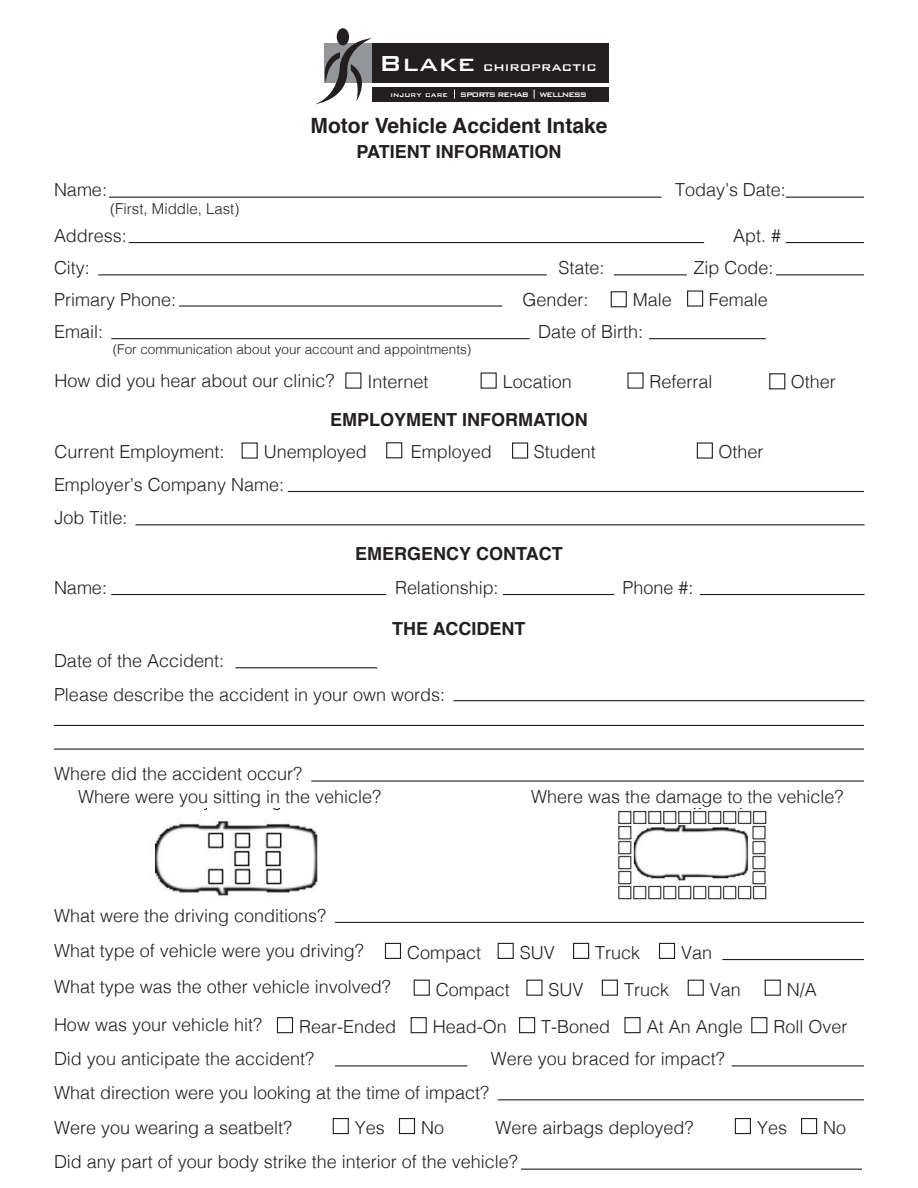
<style>
.page{position:relative;width:918px;height:1188px;background:#fff}
.page>*{position:absolute;margin:0;border:0;box-sizing:border-box;transform-origin:0 0}
.t1{font:700 21px "Helvetica";color:#231f20}
.t2{font:300 18px "Helvetica";color:#231f20}
.t3{font:700 18px "Helvetica";color:#231f20}
.t4{font:500 15.9px "Bank Gothic";letter-spacing:.005em;color:#fff}
.t5{font:300 15px "Helvetica";color:#231f20}
.t6{font:300 13.5px "Helvetica";color:#231f20}
.t7{font:500 8.85px "Bank Gothic";letter-spacing:-.11em;color:#fff}
.t8{font:500 8.85px "Bank Gothic";letter-spacing:.01em;color:#fff}
.t9{font:500 8.85px "Bank Gothic";letter-spacing:-.13em;color:#fff}
.s1{font-size:29.1px}
</style>
<div class="page">
<div style="left:371px;top:43px;width:238px;height:40px;background:#231f20"></div>
<div style="left:337px;top:28px;width:12px;height:17px;background:#231f20;border-radius:50%"></div>
<svg style="left:316px;top:38px;width:56px;height:66px"></svg>
<div style="left:372px;top:87px;width:237px;height:14px;background:#231f20"></div>
<hr style="left:453px;top:700px;width:411px;height:1px;background:#231f20">
<hr style="left:54px;top:725px;width:810px;height:1px;background:#231f20">
<hr style="left:54px;top:749px;width:810px;height:1px;background:#231f20">
<hr style="left:311px;top:781px;width:553px;height:1px;background:#231f20">
<hr style="left:335px;top:922px;width:529px;height:1px;background:#231f20">
<img style="left:154px;top:821px;width:164px;height:78px">
<img style="left:618px;top:809px;width:149px;height:91px">
<div style="left:385px;top:943px;width:16px;height:16px;border:1px solid #231f20"></div>
<div style="left:498px;top:943px;width:16px;height:16px;border:1px solid #231f20"></div>
<div style="left:573px;top:943px;width:16px;height:16px;border:1px solid #231f20"></div>
<div style="left:659px;top:943px;width:16px;height:16px;border:1px solid #231f20"></div>
<hr style="left:722px;top:959px;width:142px;height:1px;background:#231f20">
<div style="left:414px;top:980px;width:16px;height:16px;border:1px solid #231f20"></div>
<div style="left:526px;top:980px;width:17px;height:16px;border:1px solid #231f20"></div>
<div style="left:602px;top:980px;width:16px;height:16px;border:1px solid #231f20"></div>
<div style="left:688px;top:980px;width:16px;height:16px;border:1px solid #231f20"></div>
<div style="left:765px;top:980px;width:16px;height:16px;border:1px solid #231f20"></div>
<div style="left:277px;top:1017px;width:16px;height:16px;border:1px solid #231f20"></div>
<div style="left:411px;top:1017px;width:16px;height:16px;border:1px solid #231f20"></div>
<div style="left:519px;top:1017px;width:16px;height:16px;border:1px solid #231f20"></div>
<div style="left:624px;top:1017px;width:17px;height:16px;border:1px solid #231f20"></div>
<div style="left:751px;top:1017px;width:16px;height:16px;border:1px solid #231f20"></div>
<hr style="left:335px;top:1065px;width:132px;height:1px;background:#231f20">
<hr style="left:732px;top:1065px;width:132px;height:1px;background:#231f20">
<hr style="left:498px;top:1099px;width:366px;height:1px;background:#231f20">
<div style="left:333px;top:1118px;width:16px;height:16px;border:1px solid #231f20"></div>
<div style="left:399px;top:1118px;width:16px;height:16px;border:1px solid #231f20"></div>
<div style="left:735px;top:1118px;width:16px;height:16px;border:1px solid #231f20"></div>
<div style="left:801px;top:1118px;width:16px;height:16px;border:1px solid #231f20"></div>
<hr style="left:521px;top:1169px;width:341px;height:1px;background:#231f20">
<hr style="left:109px;top:197px;width:553px;height:1px;background:#231f20">
<hr style="left:786px;top:197px;width:78px;height:1px;background:#231f20">
<hr style="left:129px;top:242px;width:575px;height:1px;background:#231f20">
<hr style="left:786px;top:242px;width:78px;height:1px;background:#231f20">
<hr style="left:98px;top:274px;width:449px;height:1px;background:#231f20">
<hr style="left:776px;top:274px;width:88px;height:1px;background:#231f20">
<hr style="left:614px;top:274px;width:73px;height:1px;background:#231f20">
<hr style="left:179px;top:305px;width:323px;height:2px;background:#231f20">
<hr style="left:111px;top:338px;width:419px;height:1px;background:#231f20">
<hr style="left:649px;top:338px;width:117px;height:1px;background:#231f20">
<div style="left:687px;top:290px;width:16px;height:17px;border:1px solid #231f20"></div>
<div style="left:611px;top:291px;width:16px;height:16px;border:1px solid #231f20"></div>
<div style="left:769px;top:373px;width:16px;height:16px;border:1px solid #231f20"></div>
<div style="left:386px;top:442px;width:16px;height:16px;border:1px solid #231f20"></div>
<div style="left:512px;top:442px;width:16px;height:17px;border:1px solid #231f20"></div>
<div style="left:697px;top:442px;width:16px;height:17px;border:1px solid #231f20"></div>
<hr style="left:288px;top:491px;width:576px;height:1px;background:#231f20">
<hr style="left:135px;top:524px;width:730px;height:1px;background:#231f20">
<hr style="left:111px;top:594px;width:275px;height:1px;background:#231f20">
<hr style="left:700px;top:594px;width:165px;height:1px;background:#231f20">
<hr style="left:503px;top:594px;width:111px;height:1px;background:#231f20">
<hr style="left:235px;top:667px;width:142px;height:1px;background:#231f20">
<svg style="left:527px;top:442px;width:2px;height:9px"></svg>
<svg style="left:526px;top:991px;width:7px;height:5px"></svg>
<p class="t4" style="left:379px;top:54px;width:219px"><span class="s1">Blake</span> chiropractic</p>
<p class="t8" style="left:390px;top:87px;width:59px">injury care</p>
<p class="t7" style="left:460px;top:87px;width:71px">SPORTS REHAB</p>
<p class="t9" style="left:540px;top:87px;width:49px">WELLNESS</p>
<p class="t1" style="left:311px;top:109px;width:298px">Motor Vehicle Accident Intake</p>
<p class="t3" style="left:356px;top:137px;width:207px">PATIENT INFORMATION</p>
<p class="t2" style="left:54px;top:175px;width:55px">Name:</p>
<p class="t2" style="left:675px;top:175px;width:112px">Today’s Date:</p>
<p class="t5" style="left:110px;top:196px;width:131px">(First, Middle, Last)</p>
<p class="t2" style="left:54px;top:220px;width:74px">Address:</p>
<p class="t2" style="left:733px;top:220px;width:50px">Apt. #</p>
<p class="t2" style="left:54px;top:252px;width:38px">City:</p>
<p class="t2" style="left:558px;top:252px;width:48px">State:</p>
<p class="t2" style="left:693px;top:252px;width:82px">Zip Code:</p>
<p class="t2" style="left:54px;top:284px;width:124px">Primary Phone:</p>
<p class="t2" style="left:54px;top:316px;width:50px">Email:</p>
<p class="t2" style="left:538px;top:316px;width:107px">Date of Birth:</p>
<p class="t6" style="left:113px;top:338px;width:360px">(For communication about your account and appointments)</p>
<p class="t2" style="left:523px;top:284px;width:68px">Gender:</p>
<p class="t2" style="left:633px;top:285px;width:41px">Male</p>
<p class="t2" style="left:709px;top:285px;width:61px">Female</p>
<p class="t2" style="left:54px;top:365px;width:282px">How did you hear about our clinic?</p>
<p class="t2" style="left:367px;top:366px;width:63px">Internet</p>
<p class="t2" style="left:503px;top:366px;width:71px">Location</p>
<p class="t2" style="left:650px;top:366px;width:65px">Referral</p>
<p class="t2" style="left:791px;top:366px;width:47px">Other</p>
<p class="t3" style="left:330px;top:405px;width:259px">EMPLOYMENT INFORMATION</p>
<p class="t2" style="left:55px;top:436px;width:172px">Current Employment:</p>
<p class="t2" style="left:264px;top:436px;width:105px">Unemployed</p>
<p class="t2" style="left:411px;top:436px;width:82px">Employed</p>
<p class="t2" style="left:534px;top:436px;width:64px">Student</p>
<p class="t2" style="left:718px;top:436px;width:47px">Other</p>
<p class="t2" style="left:54px;top:469px;width:232px">Employer’s Company Name:</p>
<p class="t2" style="left:55px;top:502px;width:75px">Job Title:</p>
<p class="t3" style="left:355px;top:539px;width:209px">EMERGENCY CONTACT</p>
<p class="t2" style="left:54px;top:572px;width:55px">Name:</p>
<p class="t2" style="left:395px;top:572px;width:105px">Relationship:</p>
<p class="t2" style="left:622px;top:572px;width:73px">Phone #:</p>
<p class="t2" style="left:54px;top:645px;width:172px">Date of the Accident:</p>
<p class="t3" style="left:392px;top:614px;width:135px">THE ACCIDENT</p>
<p class="t2" style="left:54px;top:679px;width:393px">Please describe the accident in your own words:</p>
<p class="t2" style="left:54px;top:759px;width:250px">Where did the accident occur?</p>
<p class="t2" style="left:78px;top:781px;width:305px">Where were you sitting in the vehicle?</p>
<p class="t2" style="left:531px;top:781px;width:314px">Where was the damage to the vehicle?</p>
<p class="t2" style="left:54px;top:900px;width:274px">What were the driving conditions?</p>
<p class="t2" style="left:54px;top:935px;width:311px">What type of vehicle were you driving?</p>
<p class="t2" style="left:407px;top:937px;width:76px">Compact</p>
<p class="t2" style="left:520px;top:937px;width:36px">SUV</p>
<p class="t2" style="left:595px;top:937px;width:47px">Truck</p>
<p class="t2" style="left:681px;top:937px;width:33px">Van</p>
<p class="t2" style="left:54px;top:971px;width:338px">What type was the other vehicle involved?</p>
<p class="t2" style="left:436px;top:974px;width:76px">Compact</p>
<p class="t2" style="left:549px;top:974px;width:36px">SUV</p>
<p class="t2" style="left:624px;top:974px;width:47px">Truck</p>
<p class="t2" style="left:710px;top:974px;width:33px">Van</p>
<p class="t2" style="left:787px;top:974px;width:32px">N/A</p>
<p class="t2" style="left:54px;top:1010px;width:210px">How was your vehicle hit?</p>
<p class="t2" style="left:299px;top:1012px;width:99px">Rear-Ended</p>
<p class="t2" style="left:433px;top:1012px;width:76px">Head-On</p>
<p class="t2" style="left:541px;top:1012px;width:71px">T-Boned</p>
<p class="t2" style="left:647px;top:1012px;width:98px">At An Angle</p>
<p class="t2" style="left:774px;top:1012px;width:76px">Roll Over</p>
<p class="t2" style="left:54px;top:1044px;width:262px">Did you anticipate the accident?</p>
<p class="t2" style="left:491px;top:1044px;width:236px">Were you braced for impact?</p>
<p class="t2" style="left:54px;top:1078px;width:437px">What direction were you looking at the time of impact?</p>
<p class="t2" style="left:54px;top:1112px;width:240px">Were you wearing a seatbelt?</p>
<p class="t2" style="left:355px;top:1112px;width:32px">Yes</p>
<p class="t2" style="left:421px;top:1112px;width:25px">No</p>
<p class="t2" style="left:495px;top:1112px;width:200px">Were airbags deployed?</p>
<p class="t2" style="left:757px;top:1112px;width:32px">Yes</p>
<p class="t2" style="left:823px;top:1112px;width:25px">No</p>
<p class="t2" style="left:54px;top:1146px;width:465px">Did any part of your body strike the interior of the vehicle?</p>
</div>
